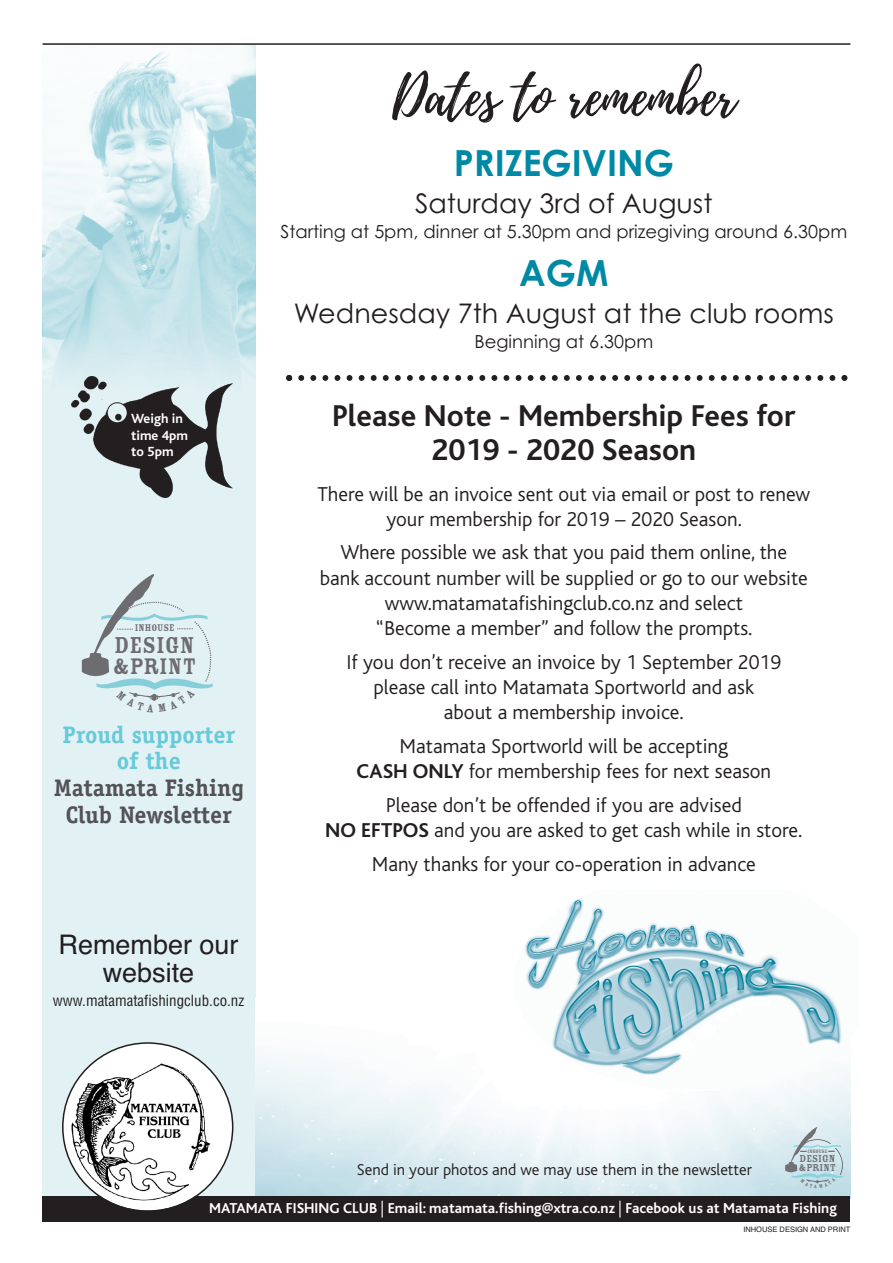
<style>
.page{position:relative;width:893px;height:1263px;background:#fff}
.page>*{position:absolute;margin:0;border:0;box-sizing:border-box;transform-origin:0 0}
.t1{font:54px "Playlist Script";color:#231f20}
.t2{font:700 36px "Century Gothic";color:#0089a5}
.t3{font:700 31.5px/34.2px "Bliss";color:#231f20;text-align:center}
.t4{font:27px "Century Gothic";color:#231f20}
.t5{font:27px/27.9px "Helvetica";color:#231f20;text-align:center}
.t6{font:25.2px "Rosewood Fill";color:#6d6c71}
.t7{font:24.75px "Rosewood Fill";letter-spacing:-.01em;color:#6d6c71}
.t8{font:700 24px/26.7px "Officina Serif";color:#535256;text-align:center}
.t9{font:700 24px/26.7px "Officina Serif";color:#67cad9;text-align:center}
.t10{font:300 21px/25.2px "Bliss";color:#231f20;text-align:center}
.t11{font:18px "Century Gothic";color:#231f20}
.t12{font:300 16.5px "Bliss";color:#231f20}
.t13{font:700 15px "Bliss";color:#fff}
.t14{font:condensed 15px "Helvetica";color:#231f20}
.t15{font:700 13.8px/16.6px "Bliss";color:#fff}
.t16{font:11.25px "Rosewood Fill";color:#717074}
.t17{font:10.95px "Rosewood Fill";letter-spacing:-.01em;color:#717074}
.t18{font:10.65px "Rosewood Fill";color:#6d6c71}
.t19{font:7.5px "Helvetica";color:#231f20}
.t20{font:5.4px "Rosewood Fill";color:#717074}
.s1{font-weight:700}
</style>
<div class="page">
<img style="left:43px;top:45px;width:212px;height:1151px">
<div style="left:43px;top:1196px;width:807px;height:26px;background:#231f20"></div>
<svg style="left:382px;top:1201px;width:1px;height:16px"></svg>
<svg style="left:619px;top:1201px;width:1px;height:16px"></svg>
<svg style="left:62px;top:1042px;width:171px;height:169px"></svg>
<img style="left:525px;top:898px;width:326px;height:191px">
<hr style="left:43px;top:43px;width:807px;height:2px;background:#231f20">
<img style="left:72px;top:376px;width:161px;height:121px">
<svg style="left:286px;top:375px;width:561px;height:6px"></svg>
<svg style="left:785px;top:1127px;width:58px;height:61px"></svg>
<svg style="left:82px;top:574px;width:131px;height:138px"></svg>
<p class="t15" style="left:131px;top:412px;width:59px">Weigh in time 4pm to 5pm</p>
<p class="t18" style="left:135px;top:623px;width:41px">INHOUSE</p>
<p class="t6" style="left:114px;top:632px;width:82px">DESIGN</p>
<p class="t7" style="left:113px;top:653px;width:85px">&amp;PRINT</p>
<p class="t9" style="left:62px;top:723px;width:174px">Proud supporter of the</p>
<p class="t8" style="left:54px;top:776px;width:192px">Matamata Fishing<br>Club Newsletter</p>
<p class="t5" style="left:59px;top:931px;width:182px">Remember our website</p>
<p class="t14" style="left:53px;top:992px;width:193px">www.matamatafishingclub.co.nz</p>
<h1 class="t1" style="left:392px;top:71px;width:345px">Dates to remember</h1>
<h2 class="t2" style="left:454px;top:143px;width:222px">PRIZEGIVING</h2>
<p class="t4" style="left:415px;top:188px;width:299px">Saturday 3rd of August</p>
<p class="t11" style="left:280px;top:222px;width:568px">Starting at 5pm, dinner at 5.30pm and prizegiving around 6.30pm</p>
<h2 class="t2" style="left:519px;top:253px;width:91px">AGM</h2>
<p class="t4" style="left:294px;top:298px;width:542px">Wednesday 7th August at the club rooms</p>
<p class="t11" style="left:474px;top:332px;width:180px">Beginning at 6.30pm</p>
<h3 class="t3" style="left:332px;top:402px;width:465px">Please Note - Membership Fees for<br>2019 - 2020 Season</h3>
<p class="t10" style="left:318px;top:483px;width:494px">There will be an invoice sent out via email or post to renew your membership for 2019 – 2020 Season.</p>
<p class="t10" style="left:320px;top:542px;width:490px">Where possible we ask that you paid them online, the bank account number will be supplied or go to our website www.matamatafishingclub.co.nz and select<br>“Become a member” and follow the prompts.</p>
<p class="t10" style="left:346px;top:651px;width:436px">If you don’t receive an invoice by 1 September 2019 please call into Matamata Sportworld and ask<br>about a membership invoice.</p>
<p class="t10" style="left:356px;top:735px;width:416px">Matamata Sportworld will be accepting<br><span class="s1">CASH ONLY</span> for membership fees for next season</p>
<p class="t10" style="left:325px;top:794px;width:479px">Please don’t be offended if you are advised<br><span class="s1">NO EFTPOS</span> and you are asked to get cash while in store.</p>
<p class="t10" style="left:372px;top:853px;width:386px">Many thanks for your co-operation in advance</p>
<p class="t12" style="left:357px;top:1164px;width:397px">Send in your photos and we may use them in the newsletter</p>
<p class="t20" style="left:807px;top:1148px;width:22px">INHOUSE</p>
<p class="t16" style="left:800px;top:1153px;width:37px">DESIGN</p>
<p class="t17" style="left:799px;top:1162px;width:39px">&amp;PRINT</p>
<p class="t13" style="left:209px;top:1203px;width:629px">MATAMATA FISHING CLUB Email: matamata.fishing@xtra.co.nz Facebook us at Matamata Fishing</p>
<p class="t19" style="left:743px;top:1225px;width:109px">INHOUSE DESIGN AND PRINT</p>
</div>
